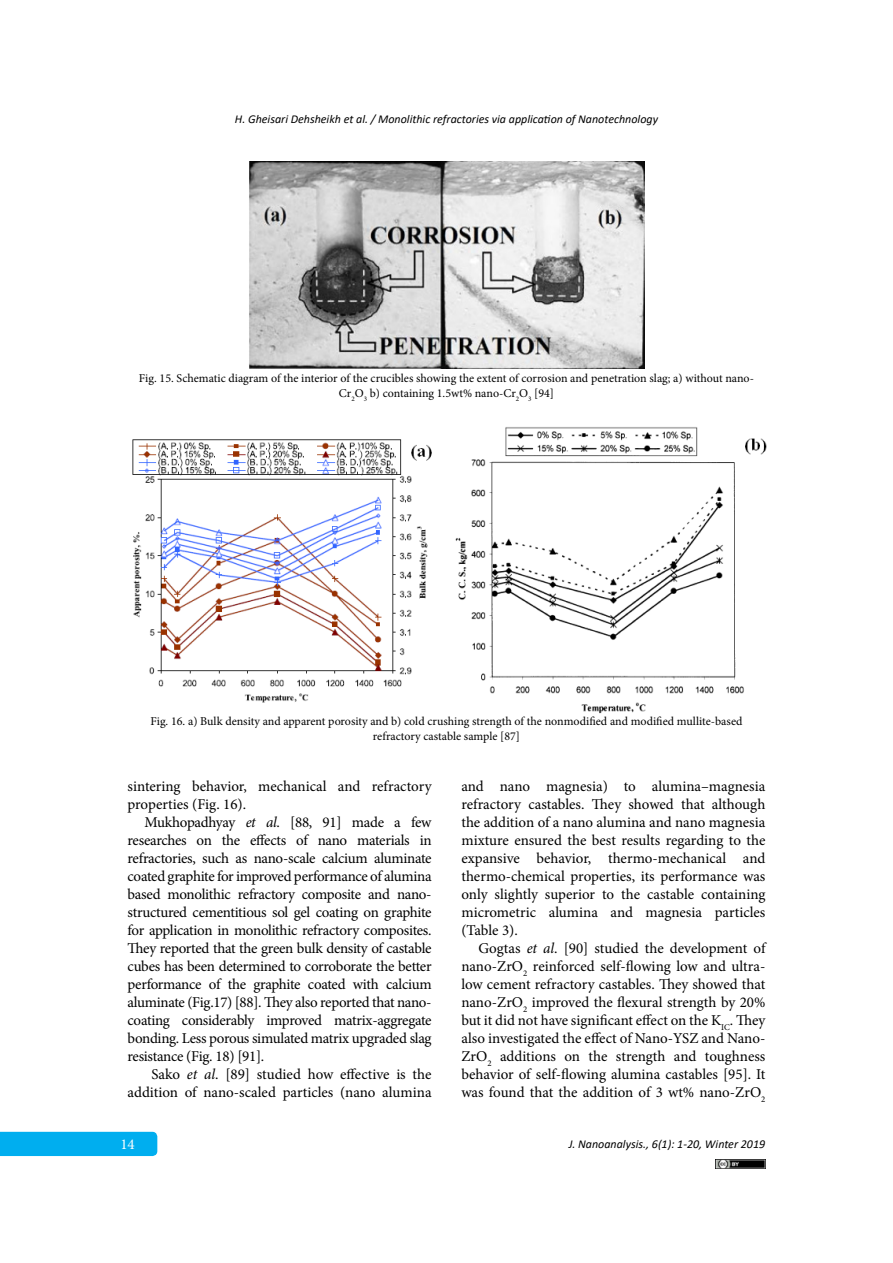
<style>
.page{position:relative;width:893px;height:1263px;background:#fff}
.page>*{position:absolute;margin:0;border:0;box-sizing:border-box;transform-origin:0 0}
.t1{font:15px/18px "Minion Pro";letter-spacing:-.005em;color:#000;text-align:justify}
.t2{font:15px "Minion Pro";color:#fff}
.t3{font:12px/14.4px "Minion Pro";color:#000;text-align:center}
.t4{font:italic 12px "Calibri";color:#000}
.s1{font-style:italic}
</style>
<div class="page">
<div style="left:0;top:1132px;width:157px;height:24px;background:#00aeef"></div>
<img style="left:715px;top:1159px;width:50px;height:10px">
<img style="left:249px;top:162px;width:396px;height:207px">
<img style="left:132px;top:427px;width:635px;height:287px">
<p class="t4" style="left:235px;top:111px;width:425px">H. Gheisari Dehsheikh et al. / Monolithic refractories via application of Nanotechnology</p>
<p class="t3" style="left:139px;top:371px;width:617px">Fig. 15. Schematic diagram of the interior of the crucibles showing the extent of corrosion and penetration slag; a) without nano-<br>Cr<sub>2</sub>O<sub>3</sub> b) containing 1.5wt% nano-Cr<sub>2</sub>O<sub>3</sub> [94]</p>
<p class="t3" style="left:150px;top:714px;width:594px">Fig. 16. a) Bulk density and apparent porosity and b) cold crushing strength of the nonmodified and modified mullite-based refractory castable sample [87]</p>
<p class="t1" style="left:128px;top:777px;width:306px">sintering behavior, mechanical and refractory properties (Fig. 16).</p>
<p class="t1" style="left:128px;top:813px;width:306px;text-indent:17px">Mukhopadhyay <span class="s1">et al</span>. [88, 91] made a few researches on the effects of nano materials in refractories, such as nano-scale calcium aluminate coated graphite for improved performance of alumina based monolithic refractory composite and nano&shy;structured cementitious sol gel coating on graphite for application in monolithic refractory composites.<br>They reported that the green bulk density of castable cubes has been determined to corroborate the better performance of the graphite coated with calcium aluminate (Fig.17) [88]. They also reported that nano&shy;coating considerably improved matrix-aggregate bonding. Less porous simulated matrix upgraded slag resistance (Fig. 18) [91].</p>
<p class="t1" style="left:128px;top:1065px;width:306px;text-align:right">Sako <span class="s1">et al</span>. [89] studied how effective is the addition of nano-scaled particles (nano alumina</p>
<p class="t2" style="left:120px;top:1134px;width:16px">14</p>
<p class="t1" style="left:461px;top:777px;width:306px">and nano magnesia) to alumina–magnesia refractory castables. They showed that although the addition of a nano alumina and nano magnesia mixture ensured the best results regarding to the expansive behavior, thermo-mechanical and thermo-chemical properties, its performance was only slightly superior to the castable containing micrometric alumina and magnesia particles (Table 3).</p>
<p class="t1" style="left:461px;top:939px;width:306px;text-indent:17px">Gogtas <span class="s1">et al</span>. [90] studied the development of nano-ZrO<sub>2</sub> reinforced self-flowing low and ultra&shy;low cement refractory castables. They showed that nano-ZrO<sub>2</sub> improved the flexural strength by 20% but it did not have significant effect on the K<sub>IC</sub>. They also investigated the effect of Nano-YSZ and Nano-ZrO<sub>2</sub> additions on the strength and toughness behavior of self-flowing alumina castables [95]. It was found that the addition of 3 wt% nano-ZrO<sub>2</sub></p>
<p class="t4" style="left:569px;top:1136px;width:198px">J. Nanoanalysis., 6(1): 1-20, Winter 2019</p>
</div>
